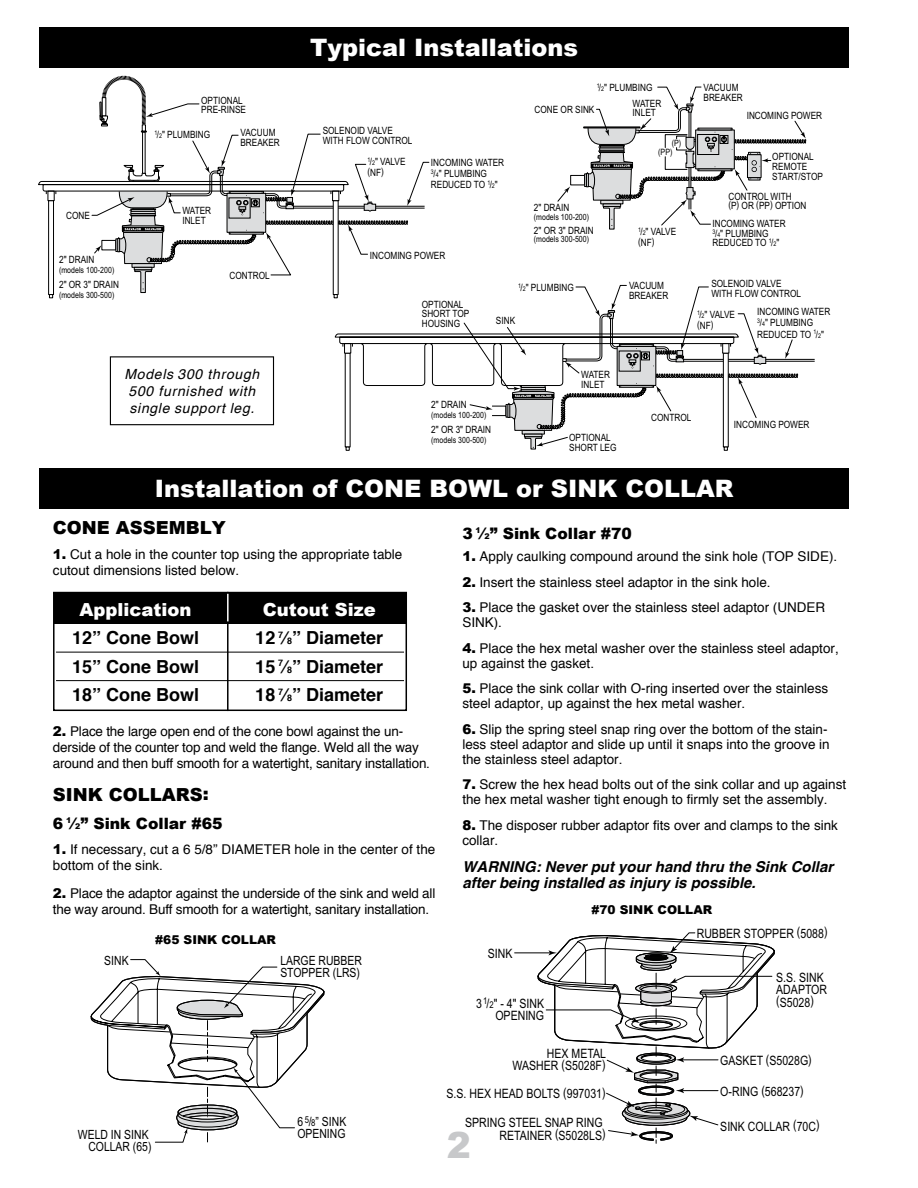
<style>
.page{position:relative;width:918px;height:1188px;background:#fff}
.page>*{position:absolute;margin:0;border:0;box-sizing:border-box;transform-origin:0 0}
.t1{font:900 36px "Arial";color:#c7c8ca}
.t2{font:900 24px "Arial";color:#fff}
.t3{font:700 18px "Helvetica";color:#000}
.t4{font:900 18px "Arial";color:#000}
.t5{font:900 18px "Arial";color:#fff}
.t6{font:900 15.6px "Arial";color:#000}
.t7{font:italic 700 15px/16.5px "Helvetica";color:#000}
.t8{font:italic 14.1px/17.1px "Helvetica";letter-spacing:.05em;color:#000}
.t9{font:13.5px/15px "Helvetica";color:#000}
.t10{font:12.9px/12.5px "Arial Narrow";color:#000;text-align:right}
.t11{font:12.75px/12.3px "Arial Narrow";color:#000}
.t12{font:900 12.15px "Arial";color:#000}
.t13{font:10.05px/9.6px "Arial Narrow";color:#000}
.t14{font:8.7px/9.4px "Arial Narrow";color:#000}
.t15{font:8.55px "Arial Narrow";color:#000}
.s1{font-size:6.45px}
.s2{font-family:"Arial";font-weight:900}
.s3{font-size:9px}
.s4{font-size:7.8px}
.s5{font-size:9.45px}
</style>
<div class="page">
<hr style="left:515px;top:953px;width:35px;height:1px;background:#000">
<svg style="left:533px;top:932px;width:242px;height:211px"></svg>
<div style="left:39px;top:27px;width:810px;height:41px;background:#000"></div>
<div style="left:39px;top:468px;width:810px;height:40px;background:#000"></div>
<svg style="left:38px;top:76px;width:777px;height:375px"></svg>
<div style="left:110px;top:356px;width:164px;height:69px;border:1px solid #000"></div>
<svg style="left:90px;top:959px;width:235px;height:184px"></svg>
<div style="left:54px;top:592px;width:352px;height:32px;background:#000"></div>
<hr style="left:56px;top:652px;width:348px;height:1px;background:#000">
<hr style="left:56px;top:680px;width:348px;height:1px;background:#000">
<div style="left:53px;top:592px;width:354px;height:119px;border:2px solid #000"></div>
<hr style="left:227px;top:592px;width:2px;height:119px;background:#000">
<hr style="left:227px;top:594px;width:2px;height:27px;background:#fff">
<h2 class="t2" style="left:310px;top:30px;width:269px">Typical Installations</h2>
<p class="t13" style="left:201px;top:95px;width:46px">OPTIONAL<br>PRE-RINSE</p>
<p class="t13" style="left:597px;top:82px;width:57px"><sup>1</sup>/<span class="s1">2</span>" PLUMBING</p>
<p class="t13" style="left:535px;top:104px;width:61px">CONE OR SINK</p>
<p class="t13" style="left:633px;top:98px;width:30px">WATER<br>INLET</p>
<p class="t13" style="left:704px;top:83px;width:41px">VACUUM<br>BREAKER</p>
<p class="t13" style="left:747px;top:110px;width:77px">INCOMING POWER</p>
<p class="t13" style="left:154px;top:130px;width:57px"><sup>1</sup>/<span class="s1">2</span>" PLUMBING</p>
<p class="t13" style="left:240px;top:128px;width:41px">VACUUM<br>BREAKER</p>
<p class="t13" style="left:323px;top:126px;width:91px">SOLENOID VALVE<br>WITH FLOW CONTROL</p>
<p class="t13" style="left:368px;top:156px;width:40px;line-height:10.8px"><sup>1</sup>/<span class="s1">2</span>" VALVE (NF)</p>
<p class="t13" style="left:431px;top:156px;width:75px;line-height:11.2px">INCOMING WATER<br><sup>3</sup>/<span class="s1">4</span>" PLUMBING<br>REDUCED TO <sup>1</sup>/<span class="s1">2</span>"</p>
<p class="t14" style="left:658px;top:138px;width:25px;text-indent:14px">(P) (PP)</p>
<p class="t13" style="left:772px;top:152px;width:52px">OPTIONAL<br>REMOTE<br>START/STOP</p>
<p class="t13" style="left:66px;top:210px;width:25px">CONE</p>
<p class="t13" style="left:182px;top:206px;width:30px">WATER<br>INLET</p>
<p class="t13" style="left:534px;top:203px;width:37px">2" DRAIN</p>
<p class="t15" style="left:534px;top:211px;width:57px">(models 100-200)</p>
<p class="t13" style="left:534px;top:225px;width:61px">2" OR 3" DRAIN</p>
<p class="t15" style="left:534px;top:233px;width:57px">(models 300-500)</p>
<p class="t13" style="left:638px;top:226px;width:40px;line-height:10.8px"><sup>1</sup>/<span class="s1">2</span>" VALVE (NF)</p>
<p class="t13" style="left:728px;top:191px;width:80px">CONTROL WITH<br>(P) OR (PP) OPTION</p>
<p class="t13" style="left:712px;top:218px;width:75px">INCOMING WATER<br><sup>3</sup>/<span class="s1">4</span>" PLUMBING<br>REDUCED TO <sup>1</sup>/<span class="s1">2</span>"</p>
<p class="t13" style="left:59px;top:255px;width:37px">2" DRAIN</p>
<p class="t15" style="left:59px;top:264px;width:57px">(models 100-200)</p>
<p class="t13" style="left:59px;top:279px;width:61px">2" OR 3" DRAIN</p>
<p class="t15" style="left:59px;top:289px;width:57px">(models 300-500)</p>
<p class="t13" style="left:229px;top:270px;width:42px">CONTROL</p>
<p class="t13" style="left:370px;top:250px;width:77px">INCOMING POWER</p>
<p class="t13" style="left:711px;top:279px;width:91px">SOLENOID VALVE<br>WITH FLOW CONTROL</p>
<p class="t13" style="left:629px;top:280px;width:41px">VACUUM<br>BREAKER</p>
<p class="t13" style="left:518px;top:282px;width:57px"><sup>1</sup>/<span class="s1">2</span>" PLUMBING</p>
<p class="t13" style="left:422px;top:299px;width:49px">OPTIONAL<br>SHORT TOP<br>HOUSING</p>
<p class="t13" style="left:757px;top:305px;width:75px;line-height:11.2px">INCOMING WATER<br><sup>3</sup>/<span class="s1">4</span>" PLUMBING<br>REDUCED TO <sup>1</sup>/<span class="s1">2</span>"</p>
<p class="t13" style="left:697px;top:308px;width:40px;line-height:10.8px"><sup>1</sup>/<span class="s1">2</span>" VALVE (NF)</p>
<p class="t13" style="left:496px;top:316px;width:21px">SINK</p>
<p class="t8" style="left:125px;top:366px;width:136px">Models 300 through<br>500 furnished with single support leg.</p>
<p class="t13" style="left:431px;top:400px;width:37px">2" DRAIN</p>
<p class="t15" style="left:431px;top:409px;width:57px">(models 100-200)</p>
<p class="t13" style="left:431px;top:424px;width:61px">2" OR 3" DRAIN</p>
<p class="t15" style="left:431px;top:433px;width:57px">(models 300-500)</p>
<p class="t13" style="left:581px;top:369px;width:30px">WATER<br>INLET</p>
<p class="t13" style="left:569px;top:432px;width:49px">OPTIONAL<br>SHORT LEG</p>
<p class="t13" style="left:651px;top:413px;width:42px">CONTROL</p>
<p class="t13" style="left:734px;top:420px;width:77px">INCOMING POWER</p>
<h2 class="t2" style="left:155px;top:471px;width:580px">Installation of CONE BOWL or SINK COLLAR</h2>
<h3 class="t4" style="left:53px;top:514px;width:174px">CONE ASSEMBLY</h3>
<p class="t9" style="left:53px;top:546px;width:351px;line-height:16.2px"><span class="s2">1.</span> Cut a hole in the counter top using the appropriate table cutout dimensions listed below.</p>
<h3 class="t5" style="left:80px;top:596px;width:114px">Application</h3>
<h3 class="t5" style="left:263px;top:596px;width:115px">Cutout Size</h3>
<h3 class="t3" style="left:72px;top:623px;width:129px">12” Cone Bowl</h3>
<h3 class="t3" style="left:255px;top:623px;width:129px">12 <sup>7</sup>⁄<span class="s3">8</span>” Diameter</h3>
<h3 class="t3" style="left:72px;top:652px;width:129px">15” Cone Bowl</h3>
<h3 class="t3" style="left:255px;top:652px;width:129px">15 <sup>7</sup>⁄<span class="s3">8</span>” Diameter</h3>
<h3 class="t3" style="left:72px;top:680px;width:129px">18” Cone Bowl</h3>
<h3 class="t3" style="left:255px;top:680px;width:129px">18 <sup>7</sup>⁄<span class="s3">8</span>” Diameter</h3>
<p class="t9" style="left:53px;top:724px;width:379px;line-height:16.2px"><span class="s2">2.</span> Place the large open end of the cone bowl against the un&shy;derside of the counter top and weld the flange. Weld all the way around and then buff smooth for a watertight, sanitary installation.</p>
<h3 class="t4" style="left:53px;top:782px;width:158px">SINK COLLARS:</h3>
<p class="t6" style="left:53px;top:812px;width:171px">6 <sup>1</sup>⁄<span class="s4">2</span>” Sink Collar #65</p>
<p class="t9" style="left:53px;top:842px;width:384px;line-height:16.2px"><span class="s2">1.</span> If necessary, cut a 6 5/8” DIAMETER hole in the center of the bottom of the sink.</p>
<p class="t9" style="left:53px;top:885px;width:384px;line-height:16.2px"><span class="s2">2.</span> Place the adaptor against the underside of the sink and weld all the way around. Buff smooth for a watertight, sanitary installation.</p>
<p class="t12" style="left:155px;top:930px;width:122px">#65 SINK COLLAR</p>
<p class="t11" style="left:104px;top:954px;width:26px">SINK</p>
<p class="t11" style="left:280px;top:954px;width:83px">LARGE RUBBER<br>STOPPER (LRS)</p>
<p class="t11" style="left:78px;top:1128px;width:75px;text-align:right">WELD IN SINK<br>COLLAR (65)</p>
<p class="t11" style="left:297px;top:1115px;width:50px">6 <sup>5</sup>/<span class="s5">8</span>” SINK<br>OPENING</p>
<p class="t6" style="left:462px;top:522px;width:171px">3 <sup>1</sup>⁄<span class="s4">2</span>” Sink Collar #70</p>
<p class="t9" style="left:462px;top:549px;width:376px"><span class="s2">1.</span> Apply caulking compound around the sink hole (TOP SIDE).</p>
<p class="t9" style="left:462px;top:575px;width:310px"><span class="s2">2.</span> Insert the stainless steel adaptor in the sink hole.</p>
<p class="t9" style="left:462px;top:600px;width:364px"><span class="s2">3.</span> Place the gasket over the stainless steel adaptor (UNDER<br>SINK).</p>
<p class="t9" style="left:462px;top:641px;width:378px"><span class="s2">4.</span> Place the hex metal washer over the stainless steel adaptor, up against the gasket.</p>
<p class="t9" style="left:462px;top:681px;width:367px"><span class="s2">5.</span> Place the sink collar with O-ring inserted over the stainless steel adaptor, up against the hex metal washer.</p>
<p class="t9" style="left:462px;top:722px;width:369px"><span class="s2">6.</span> Slip the spring steel snap ring over the bottom of the stain&shy;less steel adaptor and slide up until it snaps into the groove in the stainless steel adaptor.</p>
<p class="t9" style="left:462px;top:777px;width:385px"><span class="s2">7.</span> Screw the hex head bolts out of the sink collar and up against the hex metal washer tight enough to firmly set the assembly.</p>
<p class="t9" style="left:462px;top:818px;width:377px"><span class="s2">8.</span> The disposer rubber adaptor fits over and clamps to the sink collar.</p>
<p class="t7" style="left:462px;top:858px;width:372px">WARNING: Never put your hand thru the Sink Collar after being installed as injury is possible.</p>
<p class="t12" style="left:591px;top:901px;width:122px">#70 SINK COLLAR</p>
<p class="t10" style="left:488px;top:947px;width:26px">SINK</p>
<p class="t10" style="left:476px;top:996px;width:70px">3<sup>1</sup>/<span class="s5">2</span>" - 4" SINK<br>OPENING</p>
<p class="t10" style="left:513px;top:1046px;width:95px">HEX METAL<br>WASHER (S5028F)</p>
<p class="t10" style="left:447px;top:1087px;width:161px">S.S. HEX HEAD BOLTS (997031)</p>
<p class="t10" style="left:465px;top:1116px;width:142px">SPRING STEEL SNAP RING<br>RETAINER (S5028LS)</p>
<h1 class="t1" style="left:447px;top:1119px;width:26px">2</h1>
<p class="t10" style="left:697px;top:926px;width:132px">RUBBER STOPPER (5088)</p>
<p class="t10" style="left:776px;top:970px;width:52px;text-align:left">S.S. SINK<br>ADAPTOR (S5028)</p>
<p class="t10" style="left:720px;top:1054px;width:93px">GASKET (S5028G)</p>
<p class="t10" style="left:720px;top:1085px;width:85px">O-RING (568237)</p>
<p class="t10" style="left:720px;top:1120px;width:101px">SINK COLLAR (70C)</p>
</div>
